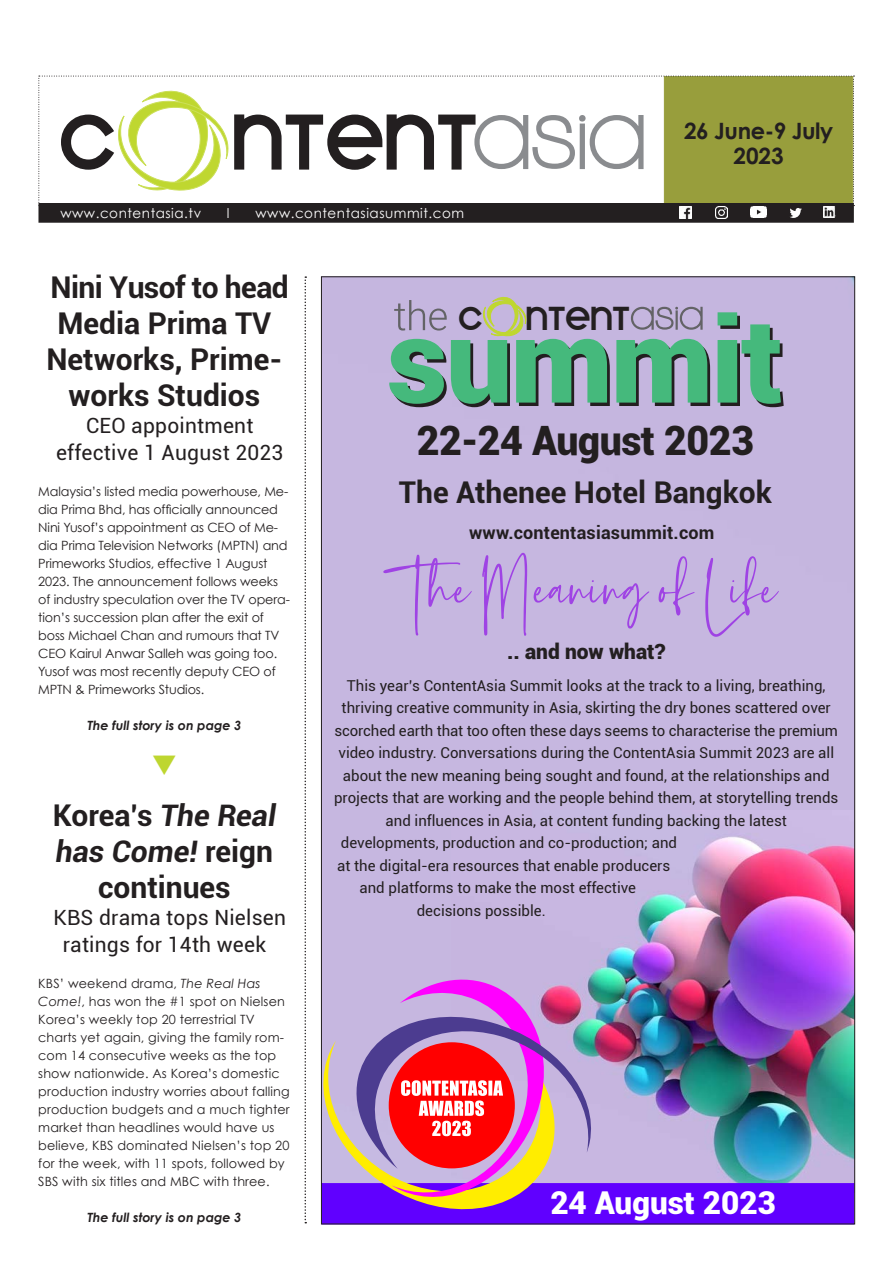
<style>
.page{position:relative;width:893px;height:1263px;background:#fff}
.page>*{position:absolute;margin:0;border:0;box-sizing:border-box;transform-origin:0 0}
.t1{font:89.4px "Crystal Dust";color:#9f43e4}
.t2{font:87.6px "Kravitz Extra Thermal";color:#231f20}
.t3{font:900 40.5px "Roboto";letter-spacing:-.01em;color:#231f20}
.t4{font:37.2px "Kravitz Extra Thermal";color:#231f20}
.t5{font:900 31.5px "Roboto";color:#fff}
.t6{font:700 30px/36px "Roboto";color:#231f20;text-align:center}
.t7{font:700 22.5px/25.5px "Century Gothic";letter-spacing:-.02em;color:#231f20;text-align:center}
.t8{font:21px/27px "Roboto";letter-spacing:.01em;color:#231f20;text-align:center}
.t9{font:900 21px "Roboto";color:#231f20}
.t10{font:700 18px "Roboto";letter-spacing:.01em;color:#231f20}
.t11{font:15px "Roboto";color:#231f20}
.t12{font:13.5px "Century Gothic";letter-spacing:.04em;color:#fff}
.t13{font:12.75px/18px "Century Gothic";letter-spacing:-.01em;color:#231f20}
.t14{font:12.75px/18px "Century Gothic";letter-spacing:.01em;color:#231f20}
.t15{font:italic 700 12.75px "Century Gothic";color:#231f20}
.s1{font-style:italic}
</style>
<div class="page">
<div style="left:39px;top:204px;width:814px;height:18px;background:#231f20"></div>
<div style="left:38px;top:203px;width:816px;height:20px;border:2px solid #231f20"></div>
<svg style="left:38px;top:76px;width:816px;height:142px"></svg>
<svg style="left:304px;top:276px;width:2px;height:947px"></svg>
<img style="left:452px;top:810px;width:401px;height:373px">
<div style="left:322px;top:1183px;width:532px;height:41px;background:#6000ff;border:1px solid #6000ff"></div>
<svg style="left:320px;top:1040px;width:242px;height:183px"></svg>
<svg style="left:352px;top:973px;width:247px;height:238px;background:#c673a3"></svg>
<svg style="left:389px;top:296px;width:395px;height:111px;background:#88aca8"></svg>
<h2 class="t2" style="left:57px;top:85px;width:59px">C</h2>
<h2 class="t2" style="left:230px;top:85px;width:247px">NTENT</h2>
<p class="t12" style="left:60px;top:205px;width:142px">www.contentasia.tv</p>
<p class="t12" style="left:227px;top:205px;width:4px">l</p>
<p class="t12" style="left:255px;top:205px;width:210px">www.contentasiasummit.com</p>
<h3 class="t7" style="left:684px;top:117px;width:150px">26 June-9 July<br>2023</h3>
<h3 class="t6" style="left:46px;top:268px;width:244px">Nini Yusof to head<br>Media Prima TV<br>Networks, Prime&shy;works Studios</h3>
<h3 class="t8" style="left:56px;top:411px;width:229px">CEO appointment effective 1 August 2023</h3>
<p class="t13" style="left:38px;top:482px;width:253px">Malaysia’s listed media powerhouse, Me&shy;dia Prima Bhd, has officially announced Nini Yusof’s appointment as CEO of Me&shy;dia Prima Television Networks (MPTN) and Primeworks Studios, effective 1 August 2023. The announcement follows weeks of industry speculation over the TV opera&shy;tion’s succession plan after the exit of boss Michael Chan and rumours that TV CEO Kairul Anwar Salleh was going too.<br>Yusof was most recently deputy CEO of MPTN &amp; Primeworks Studios.</p>
<p class="t15" style="left:87px;top:717px;width:156px">The full story is on page 3</p>
<h3 class="t6" style="left:53px;top:796px;width:225px">Korea’s <span class="s1">The Real has Come!</span> reign continues</h3>
<h3 class="t8" style="left:53px;top:903px;width:234px">KBS drama tops Nielsen ratings for 14th week</h3>
<p class="t14" style="left:38px;top:974px;width:253px">KBS’ weekend drama, <span class="s1">The Real Has Come!</span>, has won the #1 spot on Nielsen Korea’s weekly top 20 terrestrial TV charts yet again, giving the family rom&shy;com 14 consecutive weeks as the top show nationwide. As Korea’s domestic production industry worries about falling production budgets and a much tighter market than headlines would have us believe, KBS dominated Nielsen’s top 20 for the week, with 11 spots, followed by SBS with six titles and MBC with three.</p>
<p class="t15" style="left:87px;top:1209px;width:156px">The full story is on page 3</p>
<h3 class="t4" style="left:458px;top:294px;width:173px">C NTENT</h3>
<h3 class="t3" style="left:417px;top:411px;width:339px">22-24 August 2023</h3>
<h3 class="t6" style="left:399px;top:473px;width:374px">The Athenee Hotel Bangkok</h3>
<p class="t10" style="left:469px;top:519px;width:247px">www.contentasiasummit.com</p>
<h1 class="t1" style="left:400px;top:556px;width:379px">The Meaning of Life</h1>
<h3 class="t9" style="left:507px;top:637px;width:160px">.. and now what?</h3>
<p class="t11" style="left:347px;top:675px;width:480px">This year’s ContentAsia Summit looks at the track to a living, breathing,</p>
<p class="t11" style="left:342px;top:697px;width:491px">thriving creative community in Asia, skirting the dry bones scattered over</p>
<p class="t11" style="left:335px;top:720px;width:505px">scorched earth that too often these days seems to characterise the premium</p>
<p class="t11" style="left:338px;top:742px;width:497px">video industry. Conversations during the ContentAsia Summit 2023 are all</p>
<p class="t11" style="left:343px;top:765px;width:488px">about the new meaning being sought and found, at the relationships and</p>
<p class="t11" style="left:334px;top:787px;width:506px">projects that are working and the people behind them, at storytelling trends</p>
<p class="t11" style="left:386px;top:810px;width:403px">and influences in Asia, at content funding backing the latest</p>
<p class="t11" style="left:341px;top:832px;width:338px">developments, production and co-production; and</p>
<p class="t11" style="left:337px;top:855px;width:335px">at the digital-era resources that enable producers</p>
<p class="t11" style="left:359px;top:877px;width:278px">and platforms to make the most effective</p>
<p class="t11" style="left:417px;top:900px;width:130px">decisions possible.</p>
<h3 class="t5" style="left:550px;top:1180px;width:227px">24 August 2023</h3>
</div>
